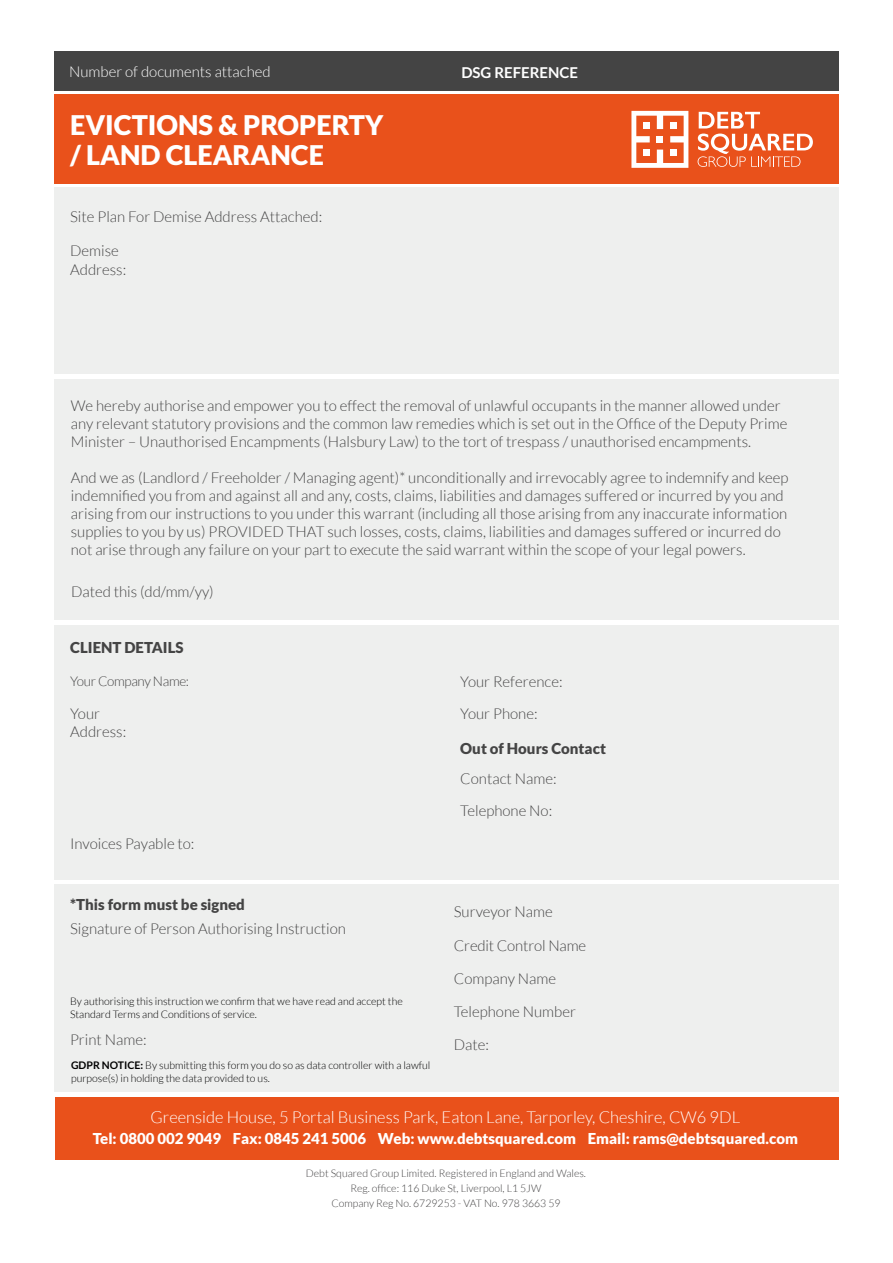
<style>
.page{position:relative;width:893px;height:1263px;background:#fff}
.page>*{position:absolute;margin:0;border:0;box-sizing:border-box;transform-origin:0 0}
.t1{font:900 27px/30px "Lato";color:#fff}
.t2{font:300 16.5px "Lato";color:#fff}
.t3{font:300 15px/18px "Lato";color:#444}
.t4{font:900 15px "Lato";color:#fff}
.t5{font:900 15px "Lato";color:#444}
.t6{font:300 15px "Lato";color:#fff}
.t7{font:700 15px "Lato";color:#fff}
.t8{font:300 13.5px "Lato";letter-spacing:-.025em;color:#444}
.t9{font:300 10.5px/12.6px "Lato";color:#000}
.t10{font:300 10.5px/15px "Lato";color:#434243;text-align:center}
.s1{font-weight:700}
</style>
<div class="page">
<div style="left:54px;top:94px;width:785px;height:90px;background:#e9511b"></div>
<div style="left:54px;top:188px;width:785px;height:186px;background:#eeefee"></div>
<div style="left:54px;top:379px;width:785px;height:241px;background:#eeefee"></div>
<div style="left:54px;top:625px;width:785px;height:255px;background:#eeefee"></div>
<div style="left:54px;top:52px;width:785px;height:39px;background:#444"></div>
<svg style="left:699px;top:112px;width:61px;height:16px"></svg>
<svg style="left:698px;top:134px;width:115px;height:33px"></svg>
<svg style="left:631px;top:111px;width:57px;height:57px"></svg>
<div style="left:55px;top:1097px;width:783px;height:63px;background:#e9511b"></div>
<div style="left:54px;top:885px;width:785px;height:207px;background:#eeefee"></div>
<p class="t6" style="left:69px;top:63px;width:203px">Number of documents attached</p>
<p class="t7" style="left:461px;top:64px;width:118px">DSG REFERENCE</p>
<h1 class="t1" style="left:70px;top:109px;width:315px">EVICTIONS &amp; PROPERTY / LAND CLEARANCE</h1>
<p class="t3" style="left:70px;top:208px;width:254px">Site Plan For Demise Address Attached:</p>
<p class="t3" style="left:70px;top:242px;width:58px">Demise<br>Address:</p>
<p class="t3" style="left:71px;top:396px;width:718px">We hereby authorise and empower you to effect the removal of unlawful occupants in the manner allowed under any relevant statutory provisions and the common law remedies which is set out in the Office of the Deputy Prime<br>Minister – Unauthorised Encampments (Halsbury Law) to the tort of trespass / unauthorised encampments.</p>
<p class="t3" style="left:71px;top:468px;width:719px">And we as (Landlord / Freeholder / Managing agent)* unconditionally and irrevocably agree to indemnify and keep indemnified you from and against all and any, costs, claims, liabilities and damages suffered or incurred by you and arising from our instructions to you under this warrant (including all those arising from any inaccurate information supplies to you by us) PROVIDED THAT such losses, costs, claims, liabilities and damages suffered or incurred do not arise through any failure on your part to execute the said warrant within the scope of your legal powers.</p>
<p class="t3" style="left:71px;top:583px;width:144px">Dated this (dd/mm/yy)</p>
<p class="t5" style="left:70px;top:639px;width:115px">CLIENT DETAILS</p>
<p class="t8" style="left:70px;top:673px;width:121px">Your Company Name:</p>
<p class="t3" style="left:70px;top:705px;width:58px">Your<br>Address:</p>
<p class="t3" style="left:70px;top:834px;width:126px">Invoices Payable to:</p>
<p class="t5" style="left:70px;top:895px;width:176px">*This form must be signed</p>
<p class="t3" style="left:70px;top:920px;width:277px">Signature of Person Authorising Instruction</p>
<p class="t9" style="left:70px;top:995px;width:334px">By authorising this instruction we confirm that we have read and accept the<br>Standard Terms and Conditions of service.</p>
<p class="t3" style="left:460px;top:665px;width:104px;line-height:32.5px">Your Reference:<br>Your Phone:</p>
<p class="t5" style="left:460px;top:740px;width:147px">Out of Hours Contact</p>
<p class="t3" style="left:460px;top:770px;width:98px">Contact Name:</p>
<p class="t3" style="left:460px;top:802px;width:93px">Telephone No:</p>
<p class="t3" style="left:454px;top:903px;width:100px">Surveyor Name</p>
<p class="t3" style="left:454px;top:936px;width:134px">Credit Control Name</p>
<p class="t3" style="left:454px;top:970px;width:104px">Company Name</p>
<p class="t3" style="left:454px;top:1003px;width:124px">Telephone Number</p>
<p class="t3" style="left:70px;top:1031px;width:78px">Print Name:</p>
<p class="t3" style="left:454px;top:1035px;width:37px">Date:</p>
<p class="t9" style="left:71px;top:1059px;width:361px"><span class="s1">GDPR NOTICE:</span> By submitting this form you do so as data controller with a lawful purpose(s) in holding the data provided to us.</p>
<p class="t2" style="left:150px;top:1108px;width:591px">Greenside House, 5 Portal Business Park, Eaton Lane, Tarporley, Cheshire, CW6 9DL</p>
<p class="t4" style="left:93px;top:1130px;width:707px">Tel: 0800 002 9049 Fax: 0845 241 5006 Web: www.debtsquared.com Email: rams@debtsquared.com</p>
<p class="t10" style="left:306px;top:1166px;width:282px">Debt Squared Group Limited. Registered in England and Wales.<br>Reg. office: 116 Duke St, Liverpool, L1 5JW<br>Company Reg No. 6729253 - VAT No. 978 3663 59</p>
</div>
